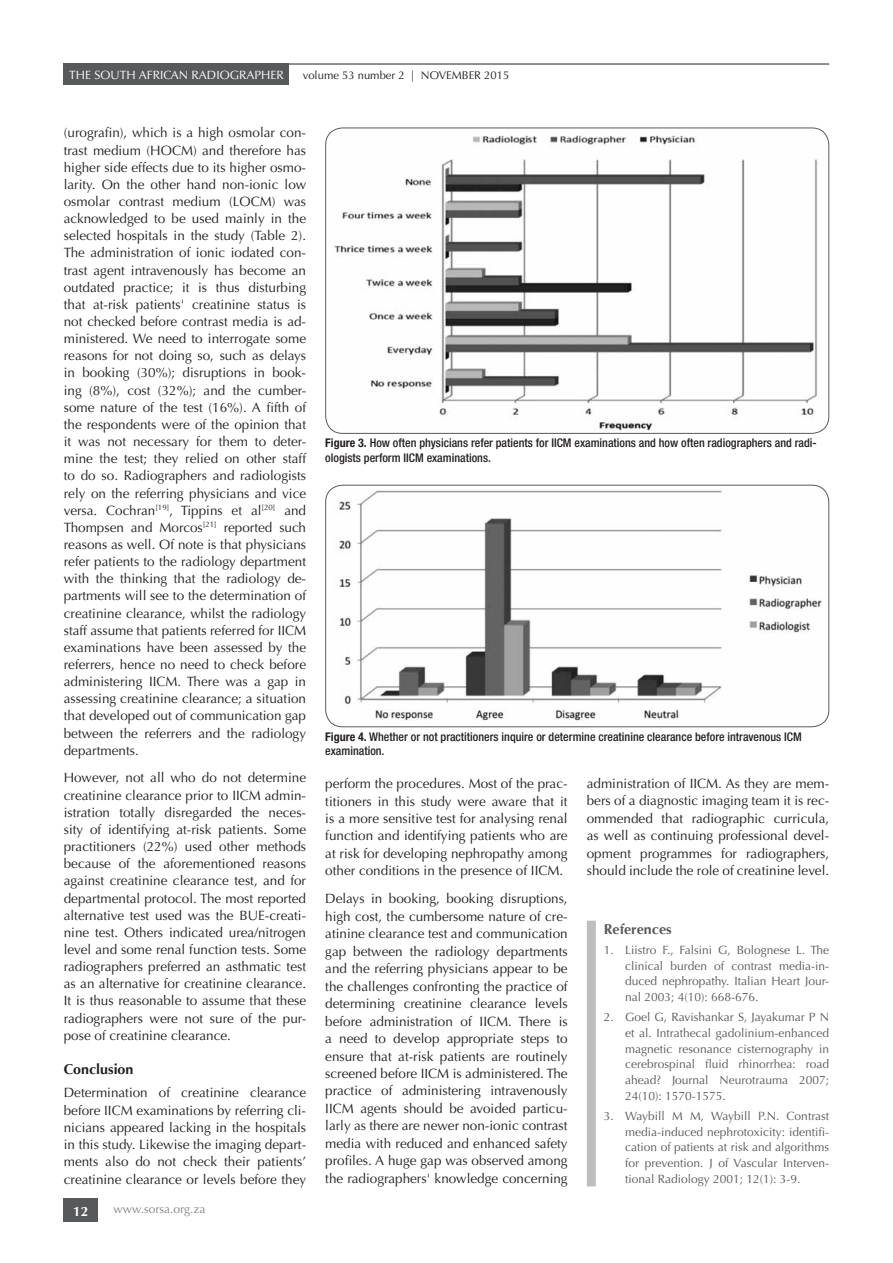
<style>
.page{position:relative;width:893px;height:1263px;background:#fff}
.page>*{position:absolute;margin:0;border:0;box-sizing:border-box;transform-origin:0 0}
.t1{font:700 14.25px "Optima";color:#58595b}
.t2{font:700 14.25px "Optima";color:#231f20}
.t3{font:13.5px/17.1px "Optima";color:#231f20;text-align:justify}
.t4{font:700 13.5px "Optima";color:#fff}
.t5{font:12px/15.8px "Optima";color:#58595b;text-align:justify}
.t6{font:500 condensed 12px/14.4px "Helvetica Neue";color:#231f20}
.t7{font:12px "Optima";color:#fff}
.t8{font:12px "Optima";color:#808285}
.t9{font:11.25px "Optima";color:#231f20}
.s1{font-weight:700}
</style>
<div class="page">
<hr style="left:64px;top:64px;width:765px;height:1px;background:#231f20">
<div style="left:64px;top:64px;width:225px;height:21px;background:#58595b"></div>
<div style="left:64px;top:1198px;width:34px;height:23px;background:#58595b"></div>
<div style="left:587px;top:921px;width:9px;height:265px;background:#bcbec0"></div>
<img style="left:330px;top:130px;width:499px;height:303px">
<img style="left:330px;top:485px;width:499px;height:240px">
<div style="left:325px;top:485px;width:504px;height:242px;border:1px solid #58595b;border-radius:17px"></div>
<p class="t7" style="left:69px;top:68px;width:216px">THE SOUTH AFRICAN RADIOGRAPHER</p>
<p class="t9" style="left:303px;top:68px;width:208px">volume 53 number 2 | NOVEMBER 2015</p>
<p class="t3" style="left:64px;top:124px;width:244px">(urografin), which is a high osmolar con&shy;trast medium (HOCM) and therefore has higher side effects due to its higher osmo&shy;larity. On the other hand non-ionic low osmolar contrast medium (LOCM) was acknowledged to be used mainly in the selected hospitals in the study (Table 2).<br>The administration of ionic iodated con&shy;trast agent intravenously has become an outdated practice; it is thus disturbing that at-risk patients' creatinine status is not checked before contrast media is ad&shy;ministered. We need to interrogate some reasons for not doing so, such as delays in booking (30%); disruptions in book&shy;ing (8%), cost (32%); and the cumber&shy;some nature of the test (16%). A fifth of the respondents were of the opinion that it was not necessary for them to deter&shy;mine the test; they relied on other staff to do so. Radiographers and radiologists rely on the referring physicians and vice versa. Cochran<sup>[19]</sup>, Tippins et al<sup>[20]</sup> and Thompsen and Morcos<sup>[21]</sup> reported such reasons as well. Of note is that physicians refer patients to the radiology department with the thinking that the radiology de&shy;partments will see to the determination of creatinine clearance, whilst the radiology staff assume that patients referred for IICM examinations have been assessed by the referrers, hence no need to check before administering IICM. There was a gap in assessing creatinine clearance; a situation that developed out of communication gap between the referrers and the radiology departments.</p>
<p class="t3" style="left:64px;top:769px;width:244px">However, not all who do not determine creatinine clearance prior to IICM admin&shy;istration totally disregarded the neces&shy;sity of identifying at-risk patients. Some practitioners (22%) used other methods because of the aforementioned reasons against creatinine clearance test, and for departmental protocol. The most reported alternative test used was the BUE-creati&shy;nine test. Others indicated urea/nitrogen level and some renal function tests. Some radiographers preferred an asthmatic test as an alternative for creatinine clearance.<br>It is thus reasonable to assume that these radiographers were not sure of the pur&shy;pose of creatinine clearance.</p>
<p class="t2" style="left:64px;top:1061px;width:71px">Conclusion</p>
<p class="t3" style="left:64px;top:1084px;width:244px">Determination of creatinine clearance before IICM examinations by referring cli&shy;nicians appeared lacking in the hospitals in this study. Likewise the imaging depart&shy;ments also do not check their patients’ creatinine clearance or levels before they</p>
<p class="t4" style="left:73px;top:1203px;width:17px">12</p>
<p class="t8" style="left:114px;top:1202px;width:93px">www.sorsa.org.za</p>
<p class="t6" style="left:325px;top:436px;width:493px"><span class="s1">Figure 3.</span> How often physicians refer patients for IICM examinations and how often radiographers and radi&shy;ologists perform IICM examinations.</p>
<p class="t6" style="left:325px;top:729px;width:478px"><span class="s1">Figure 4.</span> Whether or not practitioners inquire or determine creatinine clearance before intravenous ICM examination.</p>
<p class="t3" style="left:325px;top:775px;width:244px">perform the procedures. Most of the prac&shy;titioners in this study were aware that it is a more sensitive test for analysing renal function and identifying patients who are at risk for developing nephropathy among other conditions in the presence of IICM.</p>
<p class="t3" style="left:325px;top:890px;width:244px">Delays in booking, booking disruptions, high cost, the cumbersome nature of cre&shy;atinine clearance test and communication gap between the radiology departments and the referring physicians appear to be the challenges confronting the practice of determining creatinine clearance levels before administration of IICM. There is a need to develop appropriate steps to ensure that at-risk patients are routinely screened before IICM is administered. The practice of administering intravenously IICM agents should be avoided particu&shy;larly as there are newer non-ionic contrast media with reduced and enhanced safety profiles. A huge gap was observed among the radiographers' knowledge concerning</p>
<p class="t3" style="left:587px;top:775px;width:244px">administration of IICM. As they are mem&shy;bers of a diagnostic imaging team it is rec&shy;ommended that radiographic curricula, as well as continuing professional devel&shy;opment programmes for radiographers, should include the role of creatinine level.</p>
<p class="t1" style="left:604px;top:921px;width:69px">References</p>
<p class="t5" style="left:625px;top:942px;width:206px;text-indent:-21px">1. Liistro F., Falsini G, Bolognese L. The clinical burden of contrast media-in&shy;duced nephropathy. Italian Heart Jour&shy;nal 2003; 4(10): 668-676.</p>
<p class="t5" style="left:625px;top:1009px;width:206px;text-indent:-21px">2. Goel G, Ravishankar S, Jayakumar P N et al. Intrathecal gadolinium-enhanced magnetic resonance cisternography in cerebrospinal fluid rhinorrhea: road ahead? Journal Neurotrauma 2007; 24(10): 1570-1575.</p>
<p class="t5" style="left:625px;top:1108px;width:206px;text-indent:-21px">3. Waybill M M, Waybill P.N. Contrast media-induced nephrotoxicity: identifi&shy;cation of patients at risk and algorithms for prevention. J of Vascular Interven&shy;tional Radiology 2001; 12(1): 3-9.</p>
</div>
